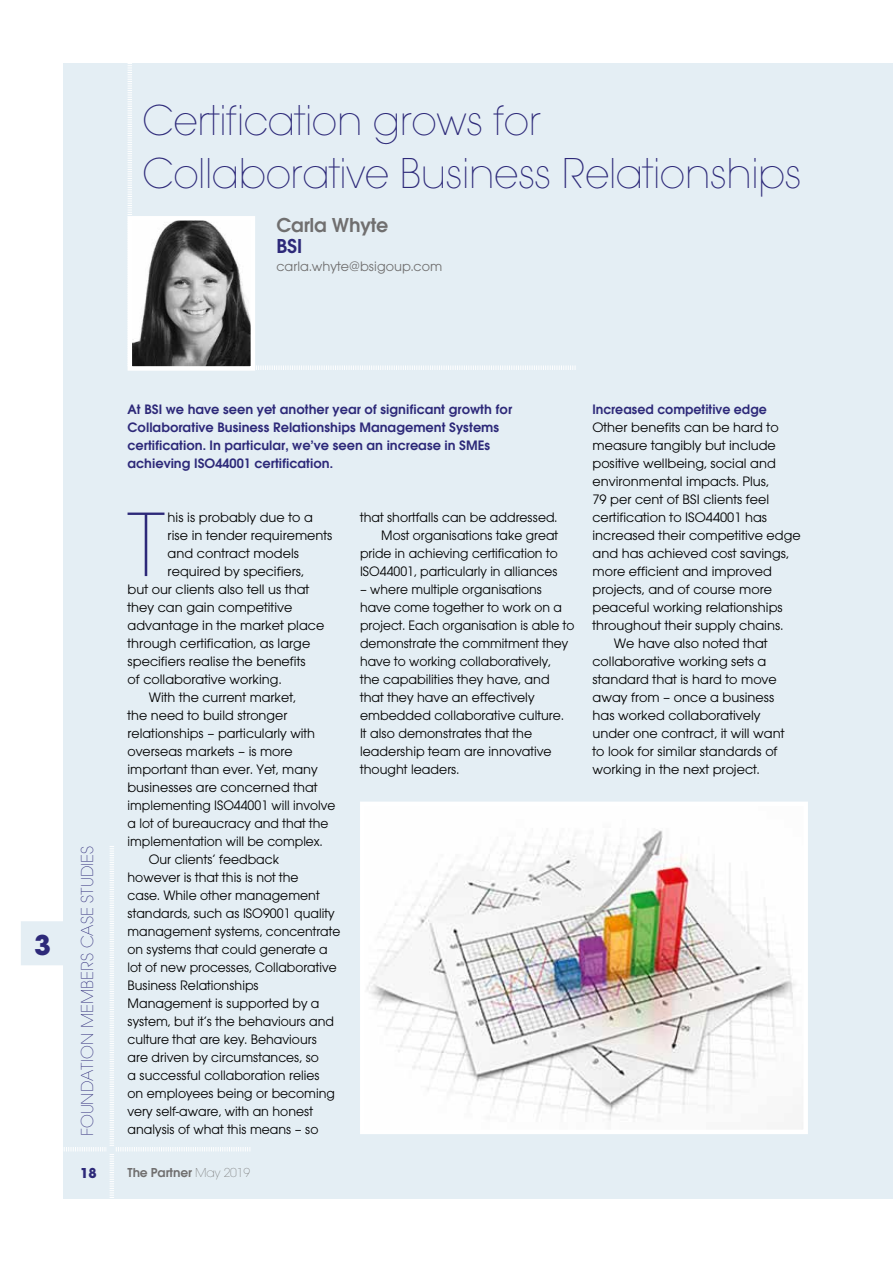
<style>
.page{position:relative;width:893px;height:1263px;background:#fff}
.page>*{position:absolute;margin:0;border:0;box-sizing:border-box;transform-origin:0 0}
.t1{font:200 95.25px "Avant Garde 2";color:#2d2979}
.t2{font:200 45px/52.5px "Avant Garde 2";letter-spacing:-.01em;color:#2d2979}
.t3{font:700 30px "Avant Garde 2";color:#2d2979}
.t4{font:600 21px "Avant Garde 2";letter-spacing:-.01em;color:#706f6f}
.t5{font:600 21px "Avant Garde 2";color:#2d2979}
.t6{font:200 18px "Avant Garde 2";color:#2d2979}
.t7{font:700 15px "Avant Garde 2";color:#2d2979}
.t8{font:14.25px/18px "Avant Garde 2";color:#000;text-align:right}
.t9{font:14.25px/18px "Avant Garde 2";color:#000;scale:.96 1}
.t10{font:600 14.25px/18px "Avant Garde 2";color:#2d2979}
.t11{font:14.25px "Avant Garde 2";color:#706f6f}
.t12{font:600 13.5px "Avant Garde 2";letter-spacing:-.01em;color:#706f6f}
.s1{font-weight:200}
</style>
<div class="page">
<div style="left:64px;top:64px;width:829px;height:1135px;background:#e4eef4"></div>
<svg style="left:64px;top:846px;width:186px;height:352px"></svg>
<div style="left:108px;top:1146px;width:7px;height:7px;background:#e4eef4"></div>
<svg style="left:128px;top:65px;width:4px;height:150px"></svg>
<svg style="left:256px;top:365px;width:320px;height:5px"></svg>
<img style="left:133px;top:221px;width:117px;height:145px">
<div style="left:128px;top:216px;width:127px;height:155px;border:4px solid #fff"></div>
<div style="left:22px;top:922px;width:42px;height:42px;background:#e4eef4"></div>
<div style="left:21px;top:921px;width:44px;height:44px;border:2px solid #e4eef4"></div>
<img style="left:365px;top:806px;width:438px;height:323px">
<div style="left:360px;top:801px;width:448px;height:333px;border:4px solid #fff"></div>
<h2 class="t2" style="left:143px;top:93px;width:660px">Certification grows for<br>Collaborative Business Relationships</h2>
<h3 class="t4" style="left:276px;top:212px;width:114px">Carla Whyte</h3>
<h3 class="t5" style="left:276px;top:233px;width:27px">BSI</h3>
<p class="t11" style="left:276px;top:257px;width:167px">carla.whyte@bsigoup.com</p>
<h3 class="t3" style="left:35px;top:927px;width:18px">3</h3>
<p class="t6" style="left:77px;top:1136px;width:292px;rotate:-90deg">Foundation Members Case Studies</p>
<p class="t10" style="left:128px;top:400px;width:386px">At BSI we have seen yet another year of significant growth for Collaborative Business Relationships Management Systems certification. In particular, we’ve seen an increase in SMEs achieving ISO44001 certification.</p>
<h1 class="t1" style="left:126px;top:489px;width:38px">T</h1>
<p class="t8" style="left:168px;top:508px;width:147px">his is probably due to a</p>
<p class="t8" style="left:168px;top:526px;width:166px">rise in tender requirements</p>
<p class="t8" style="left:168px;top:544px;width:133px">and contract models</p>
<p class="t8" style="left:168px;top:562px;width:138px">required by specifiers,</p>
<p class="t8" style="left:128px;top:580px;width:183px">but our clients also tell us that</p>
<p class="t8" style="left:128px;top:598px;width:166px">they can gain competitive</p>
<p class="t8" style="left:128px;top:616px;width:198px">advantage in the market place</p>
<p class="t8" style="left:128px;top:634px;width:184px">through certification, as large</p>
<p class="t8" style="left:128px;top:652px;width:180px">specifiers realise the benefits</p>
<p class="t8" style="left:128px;top:670px;width:155px">of collaborative working.</p>
<p class="t8" style="left:149px;top:688px;width:149px">With the current market,</p>
<p class="t8" style="left:128px;top:706px;width:161px">the need to build stronger</p>
<p class="t8" style="left:128px;top:724px;width:189px">relationships – particularly with</p>
<p class="t8" style="left:128px;top:742px;width:167px">overseas markets – is more</p>
<p class="t8" style="left:128px;top:760px;width:192px">important than ever. Yet, many</p>
<p class="t8" style="left:128px;top:778px;width:191px">businesses are concerned that</p>
<p class="t9" style="left:128px;top:796px;width:218px">implementing ISO44001 will involve</p>
<p class="t9" style="left:128px;top:814px;width:211px">a lot of bureaucracy and that the</p>
<p class="t9" style="left:128px;top:832px;width:205px">implementation will be complex.</p>
<p class="t8" style="left:149px;top:850px;width:132px">Our clients’ feedback</p>
<p class="t8" style="left:128px;top:868px;width:173px">however is that this is not the</p>
<p class="t8" style="left:128px;top:886px;width:194px">case. While other management</p>
<p class="t8" style="left:128px;top:904px;width:208px">standards, such as ISO9001 quality</p>
<p class="t9" style="left:128px;top:922px;width:223px">management systems, concentrate</p>
<p class="t9" style="left:128px;top:940px;width:210px">on systems that could generate a</p>
<p class="t9" style="left:128px;top:958px;width:219px">lot of new processes, Collaborative</p>
<p class="t8" style="left:128px;top:976px;width:133px">Business Relationships</p>
<p class="t8" style="left:128px;top:994px;width:193px">Management is supported by a</p>
<p class="t8" style="left:128px;top:1012px;width:208px">system, but it’s the behaviours and</p>
<p class="t8" style="left:128px;top:1030px;width:191px">culture that are key. Behaviours</p>
<p class="t8" style="left:128px;top:1048px;width:193px">are driven by circumstances, so</p>
<p class="t8" style="left:128px;top:1066px;width:194px">a successful collaboration relies</p>
<p class="t8" style="left:128px;top:1084px;width:209px">on employees being or becoming</p>
<p class="t8" style="left:128px;top:1102px;width:187px">very self-aware, with an honest</p>
<p class="t8" style="left:128px;top:1120px;width:192px">analysis of what this means – so</p>
<p class="t8" style="left:360px;top:508px;width:200px">that shortfalls can be addressed.<br>Most organisations take great pride in achieving certification to ISO44001, particularly in alliances</p>
<p class="t9" style="left:360px;top:580px;width:225px">– where multiple organisations have come together to work on a project. Each organisation is able to demonstrate the commitment they have to working collaboratively,<br>the capabilities they have, and that they have an effectively embedded collaborative culture.<br>It also demonstrates that the leadership team are innovative thought leaders.</p>
<p class="t7" style="left:80px;top:1164px;width:18px">18</p>
<p class="t12" style="left:128px;top:1165px;width:124px">The Partner <span class="s1">May 2019</span></p>
<p class="t10" style="left:592px;top:400px;width:176px">Increased competitive edge</p>
<p class="t8" style="left:592px;top:418px;width:188px">Other benefits can be hard to</p>
<p class="t8" style="left:592px;top:436px;width:185px">measure tangibly but include</p>
<p class="t8" style="left:592px;top:454px;width:185px">positive wellbeing, social and</p>
<p class="t8" style="left:592px;top:472px;width:178px">environmental impacts. Plus,</p>
<p class="t8" style="left:592px;top:490px;width:178px">79 per cent of BSI clients feel</p>
<p class="t8" style="left:592px;top:508px;width:176px">certification to ISO44001 has</p>
<p class="t8" style="left:592px;top:526px;width:210px">increased their competitive edge</p>
<p class="t8" style="left:592px;top:544px;width:198px">and has achieved cost savings,</p>
<p class="t8" style="left:592px;top:562px;width:181px">more efficient and improved</p>
<p class="t8" style="left:592px;top:580px;width:181px">projects, and of course more</p>
<p class="t8" style="left:592px;top:598px;width:192px">peaceful working relationships</p>
<p class="t8" style="left:592px;top:616px;width:192px">throughout their supply chains.</p>
<p class="t8" style="left:614px;top:634px;width:155px">We have also noted that</p>
<p class="t8" style="left:592px;top:652px;width:175px">collaborative working sets a</p>
<p class="t8" style="left:592px;top:670px;width:186px">standard that is hard to move</p>
<p class="t8" style="left:592px;top:688px;width:184px">away from – once a business</p>
<p class="t8" style="left:592px;top:706px;width:170px">has worked collaboratively</p>
<p class="t8" style="left:592px;top:724px;width:194px">under one contract, it will want</p>
<p class="t8" style="left:592px;top:742px;width:187px">to look for similar standards of</p>
<p class="t8" style="left:592px;top:760px;width:169px">working in the next project.</p>
</div>
